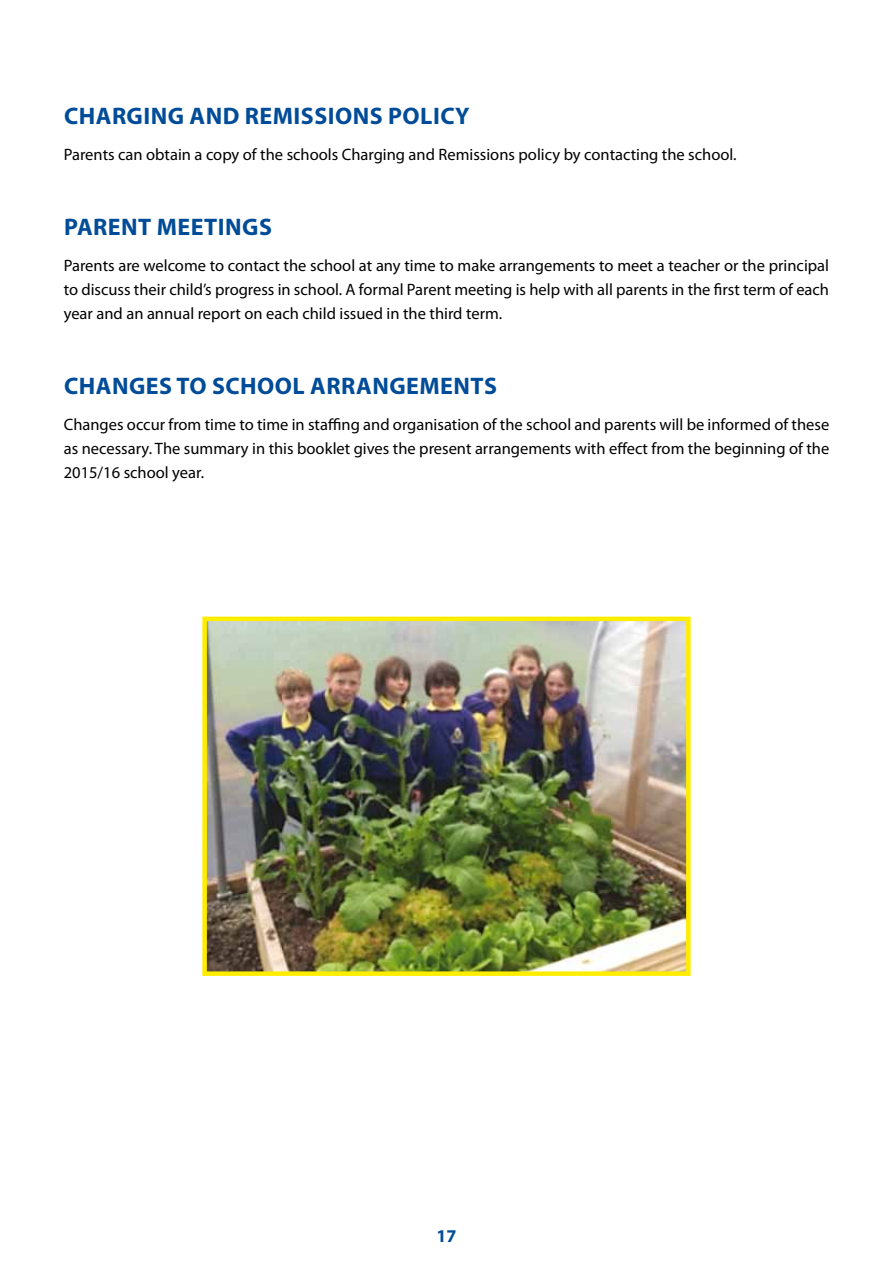
<style>
.page{position:relative;width:893px;height:1263px;background:#fff}
.page>*{position:absolute;margin:0;border:0;box-sizing:border-box;transform-origin:0 0}
.t1{font:700 24px "Myriad Pro";letter-spacing:.02em;color:#004c98}
.t2{font:700 18px "Myriad Pro";color:#004c98}
.t3{font:16.5px/24px "Myriad Pro";color:#000;text-align:justify}
</style>
<div class="page">
<img style="left:207px;top:622px;width:479px;height:349px">
<div style="left:202px;top:617px;width:489px;height:359px;border:4px solid #ffed00"></div>
<h1 class="t1" style="left:64px;top:101px;width:63px">CHARGING</h1>
<h1 class="t1" style="left:190px;top:101px;width:213px">AND REMISSIONS POLICY</h1>
<p class="t3" style="left:64px;top:143px;width:674px">Parents can obtain a copy of the schools Charging and Remissions policy by contacting the school.</p>
<h1 class="t1" style="left:64px;top:212px;width:155px">PARENT MEETING</h1>
<h1 class="t1" style="left:259px;top:212px;width:14px">S</h1>
<p class="t3" style="left:64px;top:254px;width:767px">Parents are welcome to contact the school at any time to make arrangements to meet a teacher or the principal to discuss their child’s progress in school. A formal Parent meeting is help with all parents in the first term of each year and an annual report on each child issued in the third term.</p>
<h1 class="t1" style="left:64px;top:371px;width:165px">CHANGES TO SCHOOL</h1>
<h1 class="t1" style="left:310px;top:371px;width:16px">ARR</h1>
<h1 class="t1" style="left:356px;top:371px;width:142px">ANGEMENTS</h1>
<p class="t3" style="left:64px;top:413px;width:767px">Changes occur from time to time in staffing and organisation of the school and parents will be informed of these as necessary. The summary in this booklet gives the present arrangements with effect from the beginning of the 2015/16 school year.</p>
<p class="t2" style="left:436px;top:1225px;width:21px">17</p>
</div>
